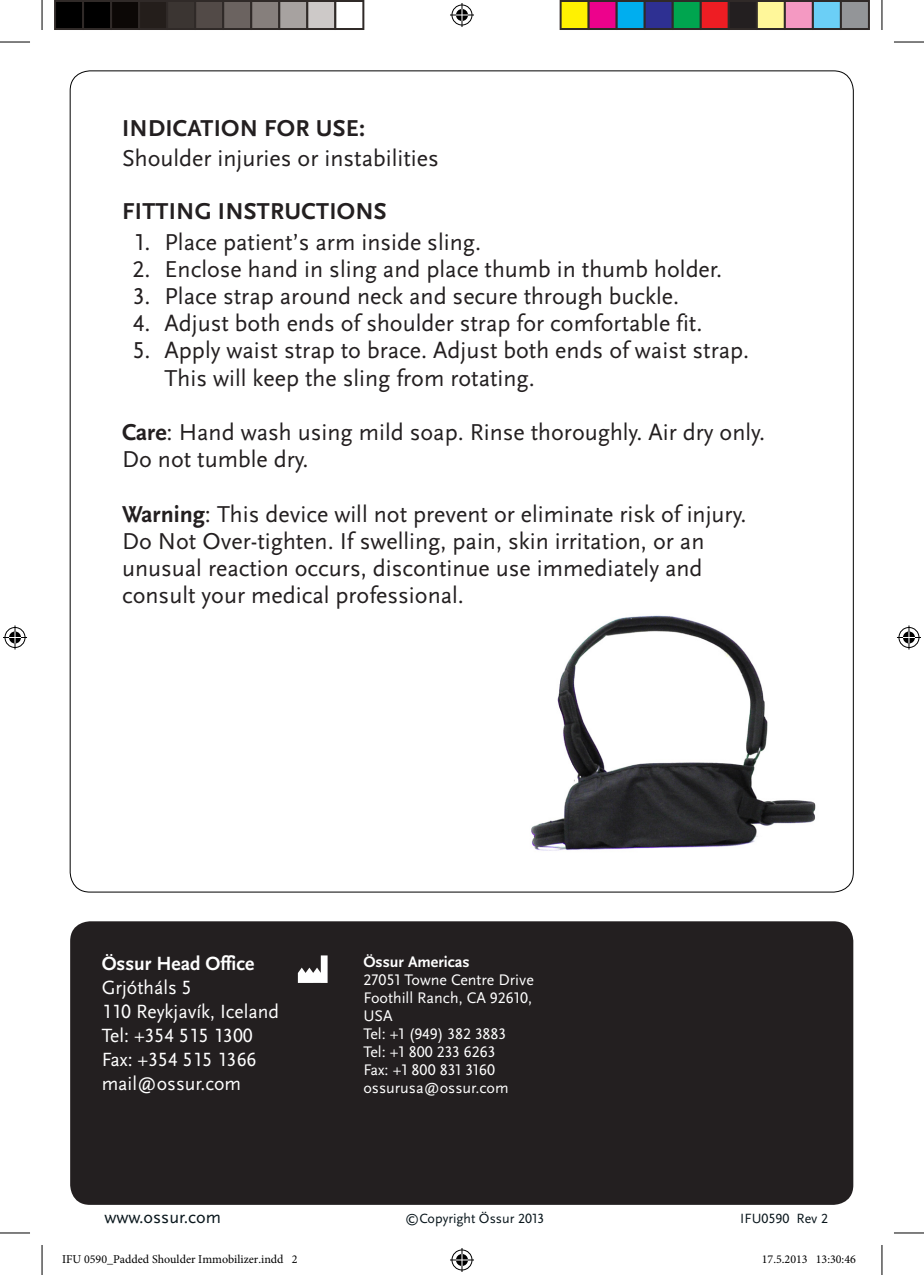
<style>
.page{position:relative;width:924px;height:1275px;background:#fff}
.page>*{position:absolute;margin:0;border:0;box-sizing:border-box;transform-origin:0 0}
.Addresses___Normal_P{font:24px/27.2px "Scala Sans OT";color:#231f20}
.Header_I____bold___a{font:700 24px "Scala Sans OT";letter-spacing:.01em;color:#231f20}
.t1{font:20px/24px "Scala Sans OT";color:#fff}
.t2{font:700 20px "Scala Sans OT";color:#fff}
.t3{font:18px "Scala Sans OT";color:#08151b}
.Addresses{font:16px/18px "Scala Sans OT";color:#fff}
.Addresses-2{font:700 16px "Scala Sans OT";color:#fff}
.t4{font:14px "Scala Sans OT";color:#08151b}
.t5{font:12px "Minion Pro";color:#000}
.s1{font-weight:700}
</style>
<div class="page">
<div style="left:70px;top:921px;width:782px;height:283px;background:#231f20;border-radius:20px"></div>
<svg style="left:298px;top:955px;width:29px;height:28px"></svg>
<img style="left:531px;top:615px;width:285px;height:236px">
<hr style="left:0;top:42px;width:30px;height:1px;background:#000">
<hr style="left:893px;top:42px;width:30px;height:1px;background:#000">
<hr style="left:0;top:1232px;width:30px;height:1px;background:#000">
<hr style="left:893px;top:1232px;width:30px;height:1px;background:#000">
<hr style="left:42px;top:0;width:1px;height:30px;background:#000">
<hr style="left:42px;top:1245px;width:1px;height:30px;background:#000">
<hr style="left:881px;top:0;width:1px;height:30px;background:#000">
<hr style="left:881px;top:1245px;width:1px;height:30px;background:#000">
<svg style="left:450px;top:3px;width:24px;height:24px"></svg>
<svg style="left:450px;top:1248px;width:24px;height:24px"></svg>
<svg style="left:3px;top:625px;width:24px;height:24px"></svg>
<svg style="left:897px;top:625px;width:23px;height:24px"></svg>
<div style="left:55px;top:1px;width:28px;height:28px;background:#000"></div>
<div style="left:54px;top:0;width:30px;height:30px;border:2px solid #302a28"></div>
<div style="left:83px;top:1px;width:28px;height:28px;background:#000"></div>
<div style="left:82px;top:0;width:30px;height:30px;border:2px solid #302a28"></div>
<div style="left:111px;top:1px;width:28px;height:28px;background:#0c0806"></div>
<div style="left:110px;top:0;width:30px;height:30px;border:2px solid #302a28"></div>
<div style="left:139px;top:1px;width:28px;height:28px;background:#241e1b"></div>
<div style="left:138px;top:0;width:30px;height:30px;border:2px solid #302a28"></div>
<div style="left:167px;top:1px;width:28px;height:28px;background:#3b3532"></div>
<div style="left:166px;top:0;width:30px;height:30px;border:2px solid #302a28"></div>
<div style="left:195px;top:1px;width:28px;height:28px;background:#524a47"></div>
<div style="left:194px;top:0;width:30px;height:30px;border:2px solid #302a28"></div>
<div style="left:223px;top:1px;width:28px;height:28px;background:#6b6360"></div>
<div style="left:222px;top:0;width:30px;height:30px;border:2px solid #302a28"></div>
<div style="left:251px;top:1px;width:28px;height:28px;background:#867f7c"></div>
<div style="left:250px;top:0;width:30px;height:30px;border:2px solid #302a28"></div>
<div style="left:279px;top:1px;width:28px;height:28px;background:#a7a2a0"></div>
<div style="left:278px;top:0;width:30px;height:30px;border:2px solid #302a28"></div>
<div style="left:307px;top:1px;width:28px;height:28px;background:#cdc9c8"></div>
<div style="left:306px;top:0;width:30px;height:30px;border:2px solid #302a28"></div>
<div style="left:334px;top:0;width:30px;height:30px;border:2px solid #302a28"></div>
<div style="left:560px;top:1px;width:28px;height:28px;background:#fff101"></div>
<div style="left:559px;top:0;width:30px;height:30px;border:2px solid #302a28"></div>
<div style="left:588px;top:1px;width:28px;height:28px;background:#ed028c"></div>
<div style="left:587px;top:0;width:30px;height:30px;border:2px solid #302a28"></div>
<div style="left:616px;top:1px;width:28px;height:28px;background:#00aeef"></div>
<div style="left:615px;top:0;width:30px;height:30px;border:2px solid #302a28"></div>
<div style="left:644px;top:1px;width:28px;height:28px;background:#2e3092"></div>
<div style="left:643px;top:0;width:30px;height:30px;border:2px solid #302a28"></div>
<div style="left:672px;top:1px;width:28px;height:28px;background:#00a54f"></div>
<div style="left:671px;top:0;width:30px;height:30px;border:2px solid #302a28"></div>
<div style="left:700px;top:1px;width:28px;height:28px;background:#ee1d23"></div>
<div style="left:699px;top:0;width:30px;height:30px;border:2px solid #302a28"></div>
<div style="left:728px;top:1px;width:28px;height:28px;background:#231f20"></div>
<div style="left:727px;top:0;width:30px;height:30px;border:2px solid #302a28"></div>
<div style="left:756px;top:1px;width:28px;height:28px;background:#fff79a"></div>
<div style="left:755px;top:0;width:30px;height:30px;border:2px solid #302a28"></div>
<div style="left:784px;top:1px;width:28px;height:28px;background:#f499c2"></div>
<div style="left:783px;top:0;width:30px;height:30px;border:2px solid #302a28"></div>
<div style="left:812px;top:1px;width:28px;height:28px;background:#6bcff6"></div>
<div style="left:811px;top:0;width:30px;height:30px;border:2px solid #302a28"></div>
<div style="left:840px;top:1px;width:28px;height:28px;background:#939598"></div>
<div style="left:839px;top:0;width:30px;height:30px;border:2px solid #302a28"></div>
<p class="Header_I____bold___a" style="left:122px;top:115px;width:244px">INDICATION FOR USE:</p>
<p class="Addresses___Normal_P" style="left:122px;top:145px;width:318px">Shoulder injuries or instabilities</p>
<p class="Header_I____bold___a" style="left:122px;top:198px;width:266px">FITTING INSTRUCTIONS</p>
<p class="Addresses___Normal_P" style="left:135px;top:228px;width:347px">1. Place patient’s arm inside sling.</p>
<p class="Addresses___Normal_P" style="left:132px;top:256px;width:591px">2. Enclose hand in sling and place thumb in thumb holder.</p>
<p class="Addresses___Normal_P" style="left:133px;top:283px;width:547px">3. Place strap around neck and secure through buckle.</p>
<p class="Addresses___Normal_P" style="left:134px;top:310px;width:570px">4. Adjust both ends of shoulder strap for comfortable fit.</p>
<p class="Addresses___Normal_P" style="left:164px;top:337px;width:586px;text-indent:-32px">5. Apply waist strap to brace. Adjust both ends of waist strap.<br>This will keep the sling from rotating.</p>
<p class="Addresses___Normal_P" style="left:122px;top:419px;width:644px"><span class="s1">Care</span>: Hand wash using mild soap. Rinse thoroughly. Air dry only.<br>Do not tumble dry.</p>
<p class="Addresses___Normal_P" style="left:122px;top:500px;width:625px"><span class="s1">Warning</span>: This device will not prevent or eliminate risk of injury.<br>Do Not Over-tighten. If swelling, pain, skin irritation, or an unusual reaction occurs, discontinue use immediately and consult your medical professional.</p>
<p class="t2" style="left:102px;top:952px;width:154px">Össur Head Office</p>
<p class="t1" style="left:102px;top:976px;width:179px">Grjótháls 5<br>110 Reykjavík, Iceland<br>Tel: +354 515 1300<br>Fax: +354 515 1366 mail@ossur.com</p>
<p class="Addresses-2" style="left:363px;top:953px;width:108px">Össur Americas</p>
<p class="Addresses" style="left:363px;top:971px;width:172px">27051 Towne Centre Drive</p>
<p class="Addresses" style="left:363px;top:989px;width:170px">Foothill Ranch, CA 92610,<br>USA</p>
<p class="Addresses" style="left:363px;top:1025px;width:144px">Tel: +1 (949) 382 3883</p>
<p class="Addresses" style="left:363px;top:1043px;width:133px">Tel: +1 800 233 6263</p>
<p class="Addresses" style="left:363px;top:1061px;width:133px">Fax: +1 800 831 3160</p>
<p class="Addresses" style="left:363px;top:1079px;width:147px">ossurusa@ossur.com</p>
<p class="t3" style="left:104px;top:1207px;width:118px">www.ossur.com</p>
<p class="t4" style="left:405px;top:1211px;width:140px">©Copyright Össur 2013</p>
<p class="t4" style="left:739px;top:1211px;width:89px">IFU0590 Rev 2</p>
<p class="t5" style="left:62px;top:1251px;width:237px">IFU 0590_Padded Shoulder Immobilizer.indd 2</p>
<p class="t5" style="left:761px;top:1251px;width:95px">17.5.2013 13:30:46</p>
</div>
